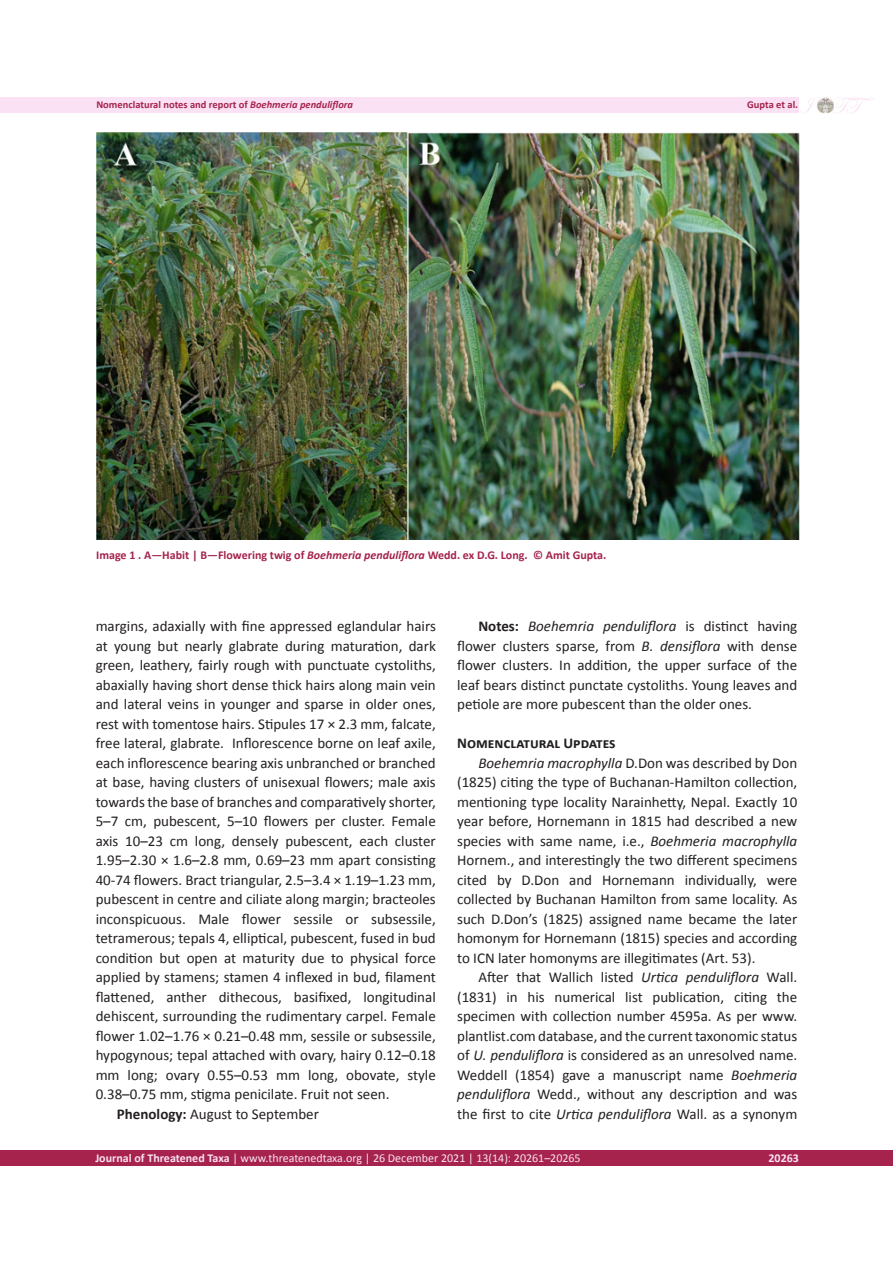
<style>
.page{position:relative;width:893px;height:1263px;background:#fff}
.page>*{position:absolute;margin:0;border:0;box-sizing:border-box;transform-origin:0 0}
.t1{font:24px "Edwardian Script ITC";color:#fbe1f4}
.t2{font:15px/19.5px "Calibri";color:#231f20;text-align:justify}
.t3{font:15px "Calibri 2";color:#231f20}
.t4{font:700 15px "Calibri";color:#231f20}
.t5{font:12px "Calibri 2";color:#fbe1f4}
.t6{font:700 12px "Calibri";color:#a5234c}
.t7{font:12px "Calibri Bold 2";color:#fbe1f4}
.t8{font:10.5px "Calibri Bold 2";color:#a5234c}
.s1{font-size:19.65px}
.s2{font-family:"Calibri";font-weight:700;font-style:italic}
.s3{font-style:italic}
.s4{font-family:"Calibri 2"}
.s5{font-family:"Calibri";font-weight:700}
.s6{font-weight:700}
.s7{font-family:"Calibri Italic 2"}
.s8{font-family:"Calibri Bold 2"}
</style>
<div class="page">
<svg style="left:0;top:97px;width:1px;height:15px"></svg>
<div style="left:1px;top:97px;width:797px;height:15px;background:#fbe1f4"></div>
<svg style="left:0;top:1150px;width:1px;height:16px"></svg>
<div style="left:1px;top:1150px;width:892px;height:16px;background:#a5234c"></div>
<img style="left:817px;top:97px;width:17px;height:16px">
<img style="left:96px;top:132px;width:703px;height:408px">
<h1 class="t1" style="left:801px;top:92px;width:74px"><span class="s1">J</span> TT</h1>
<p class="t8" style="left:96px;top:98px;width:258px">Nomenclatural notes and report of <span class="s2">Boehmeria penduliflora</span></p>
<p class="t8" style="left:747px;top:98px;width:52px">Gupta et al.</p>
<p class="t6" style="left:96px;top:547px;width:512px">Image 1 . A—Habit | B—Flowering twig of <span class="s3">Boehmeria penduliflora</span> Wedd. ex D.G. Long. © Amit Gupta.</p>
<p class="t2" style="left:96px;top:616px;width:342px">margins, adaxially with fine appressed eglandular hairs at young but nearly glabrate during maturation, dark green, leathery, fairly rough with punctuate cystoliths, abaxially having short dense thick hairs along main vein and lateral veins in younger and sparse in older ones, rest with tomentose hairs. Stipules 17 × 2.3 mm, falcate, free lateral, glabrate. Inflorescence borne on leaf axile, each inflorescence bearing axis unbranched or branched at base, having clusters of unisexual flowers; male axis towards the base of branches and comparatively shorter, 5–7 cm, pubescent, 5–10 flowers per cluster. Female <span class="s4">axis 10–23 cm long, densely pubescent, each cluster </span>1.95–2.30 × 1.6–2.8 mm, 0.69–23 mm apart consisting 40-74 flowers. Bract triangular, 2.5–3.4 × 1.19–1.23 mm, pubescent in centre and ciliate along margin; bracteoles inconspicuous. Male flower sessile or subsessile, tetramerous; tepals 4, elliptical, pubescent, fused in bud condition but open at maturity due to physical force applied by stamens; stamen 4 inflexed in bud, filament flattened, anther dithecous, basifixed, longitudinal dehiscent, surrounding the rudimentary carpel. Female flower 1.02–1.76 × 0.21–0.48 mm, sessile or subsessile, hypogynous; tepal attached with ovary, hairy 0.12–0.18 mm long; ovary 0.55–0.53 mm long, obovate, style 0.38–0.75 mm, stigma penicilate. Fruit not seen.</p>
<p class="t3" style="left:117px;top:1104px;width:204px"><span class="s5">Phenology:</span> August to September</p>
<p class="t2" style="left:457px;top:616px;width:342px;text-indent:21px"><span class="s6">Notes:</span> <span class="s7">Boehemria</span> <span class="s3">penduliflora</span> is distinct having flower clusters sparse, from <span class="s3">B. densiflora</span> with dense flower clusters. In addition, the upper surface of the leaf bears distinct punctate cystoliths. Young leaves and petiole are more pubescent than the older ones.</p>
<p class="t4" style="left:457px;top:733px;width:160px">Nomenclatural Updates</p>
<p class="t2" style="left:457px;top:753px;width:342px;text-indent:21px"><span class="s7">Boehemria macrophylla</span> <span class="s4">D.Don</span> was described by Don (1825) citing the type of Buchanan-Hamilton collection, mentioning type locality Narainhetty, Nepal. Exactly 10 year before, Hornemann in 1815 had described a new species with same name, i.e., <span class="s7">Boehmeria macrophylla </span>Hornem., and interestingly the two different specimens cited by D.Don and Hornemann individually, were collected by Buchanan Hamilton from same locality. As such D.Don’s (1825) assigned name became the later homonym for Hornemann (1815) species and according to ICN later homonyms are illegitimates (Art. 53).</p>
<p class="t2" style="left:457px;top:967px;width:342px;text-indent:21px">After that Wallich listed <span class="s3">Urtica penduliflora</span> <span class="s4">Wall. </span>(1831) in his numerical list publication, citing the specimen with collection number 4595a. As per www. <span class="s4">plantlist.com database, and the current taxonomic status of</span> <span class="s3">U. penduliflora</span> is considered as an unresolved name.<br>Weddell (1854) gave a manuscript name <span class="s7">Boehmeria </span><span class="s3">penduliflora</span> Wedd., without any description and was the first to <span class="s4">cite</span> <span class="s3">Urtica penduliflora</span> <span class="s4">Wall. as a synonym</span></p>
<p class="t5" style="left:95px;top:1150px;width:487px"><span class="s8">Journal of Threatened Taxa</span> | www.threatenedtaxa.org | 26 December 2021 | 13(14): 20261–20265</p>
<p class="t7" style="left:768px;top:1150px;width:32px">20263</p>
</div>
